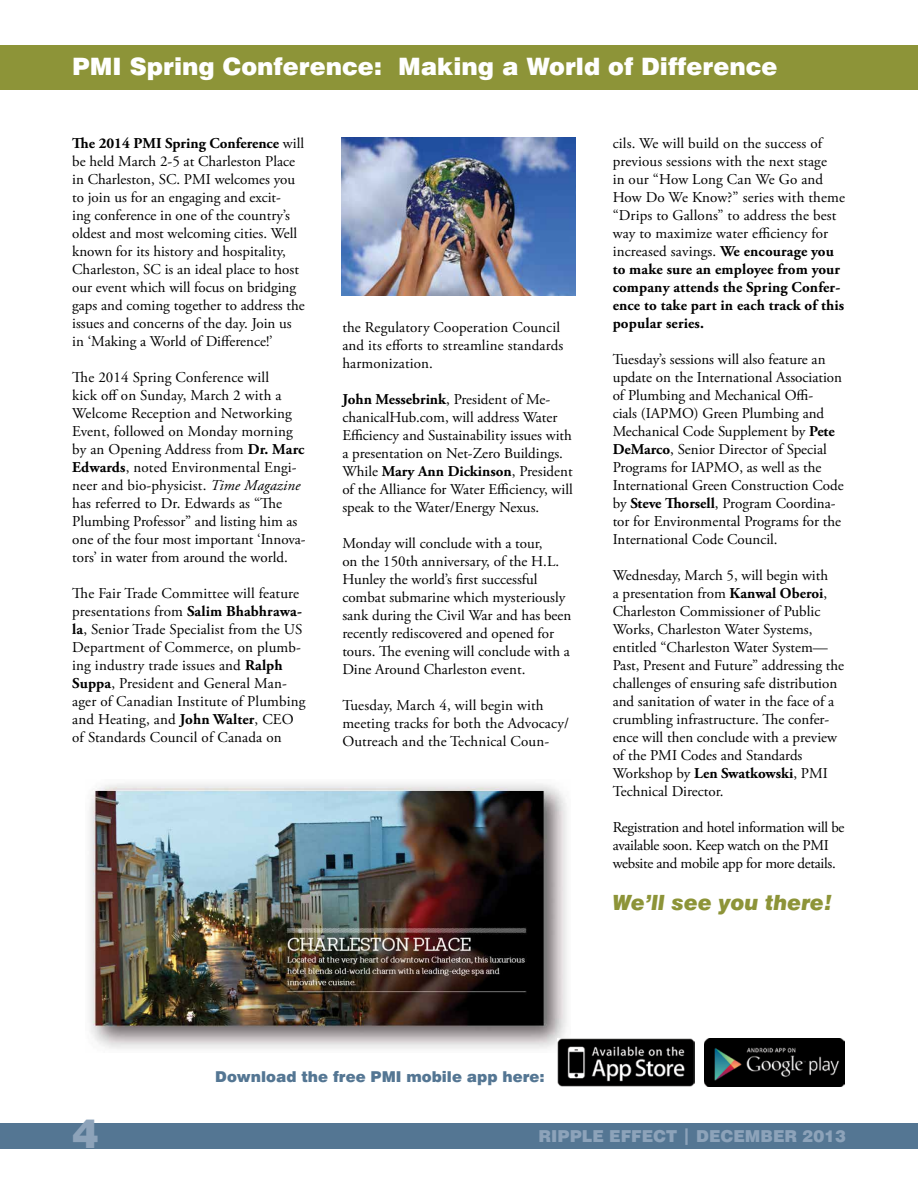
<style>
.page{position:relative;width:918px;height:1188px;background:#fff}
.page>*{position:absolute;margin:0;border:0;box-sizing:border-box;transform-origin:0 0}
.t1{font:900 40.5px "Swiss 721 BT";color:#8da3ba}
.t2{font:900 24px "Swiss 721 BT";color:#fff}
.t3{font:italic 900 21px "Swiss 721 BT";color:#8d9438}
.t4{font:900 16.5px "Swiss 721 BT";color:#8da3ba}
.t5{font:15px/18px "Adobe Garamond Pro";color:#000}
.t6{font:15px/18px "Adobe Garamond Pro";letter-spacing:-.02em;color:#000}
.t7{font:900 15px "Swiss 721 BT";color:#547693}
.s1{font-weight:700}
.s2{font-style:italic}
</style>
<div class="page">
<div style="left:0;top:45px;width:918px;height:45px;background:#8d9438"></div>
<div style="left:0;top:1123px;width:918px;height:25px;background:#547693"></div>
<img style="left:342px;top:137px;width:233px;height:159px">
<img style="left:89px;top:783px;width:482px;height:266px">
<img style="left:557px;top:1039px;width:138px;height:47px">
<img style="left:705px;top:1039px;width:140px;height:47px">
<h2 class="t2" style="left:72px;top:52px;width:707px">PMI Spring Conference: Making a World of Difference</h2>
<p class="t5" style="left:72px;top:135px;width:234px"><span class="s1">The 2014 PMI Spring Conference</span> will be held March 2-5 at Charleston Place in Charleston, SC. PMI welcomes you to join us for an engaging and excit-<br>ing conference in one of the country’s oldest and most welcoming cities. Well known for its history and hospitality, Charleston, SC is an ideal place to host our event which will focus on bridging gaps and coming together to address the issues and concerns of the day. Join us in ‘Making a World of Difference!’</p>
<p class="t5" style="left:72px;top:369px;width:235px">The 2014 Spring Conference will<br>kick off on Sunday, March 2 with a Welcome Reception and Networking Event, followed on Monday morning by an Opening Address from <span class="s1">Dr. Marc Edwards</span>, noted Environmental Engi&shy;neer and bio-physicist. <span class="s2">Time Magazine </span>has referred to Dr. Edwards as “The Plumbing Professor” and listing him as one of the four most important ‘Innova&shy;tors’ in water from around the world.</p>
<p class="t5" style="left:72px;top:585px;width:235px">The Fair Trade Committee will feature presentations from <span class="s1">Salim Bhabhrawa&shy;la</span>, Senior Trade Specialist from the US Department of Commerce, on plumb&shy;ing industry trade issues and <span class="s1">Ralph Suppa</span>, President and General Man&shy;ager of Canadian Institute of Plumbing and Heating, and <span class="s1">John Walter</span>, CEO of Standards Council of Canada on</p>
<p class="t5" style="left:342px;top:318px;width:223px">the Regulatory Cooperation Council and its efforts to streamline standards harmonization.</p>
<p class="t5" style="left:342px;top:390px;width:232px"><span class="s1">John Messebrink</span>, President of Me&shy;chanicalHub.com, will address Water Efficiency and Sustainability issues with a presentation on Net-Zero Buildings.<br>While <span class="s1">Mary Ann Dickinson</span>, President of the Alliance for Water Efficiency, will speak to the Water/Energy Nexus.</p>
<p class="t5" style="left:342px;top:534px;width:230px">Monday will conclude with a tour,<br>on the 150th anniversary, of the H.L.<br>Hunley the world’s first successful combat submarine which mysteriously sank during the Civil War and has been recently rediscovered and opened for tours. The evening will conclude with a Dine Around Charleston event.</p>
<p class="t5" style="left:342px;top:696px;width:228px">Tuesday, March 4, will begin with meeting tracks for both the Advocacy/<br>Outreach and the Technical Coun-</p>
<p class="t5" style="left:613px;top:135px;width:234px">cils. We will build on the success of previous sessions with the next stage<br>in our “How Long Can We Go and How Do We Know?” series with theme “Drips to Gallons” to address the best way to maximize water efficiency for increased savings. <span class="s1">We encourage you to make sure an employee from your company attends the Spring Confer&shy;ence to take part in each track of this popular series.</span></p>
<p class="t5" style="left:613px;top:351px;width:233px">Tuesday’s sessions will also feature an update on the International Association of Plumbing and Mechanical Offi-<br>cials (IAPMO) Green Plumbing and Mechanical Code Supplement by <span class="s1">Pete DeMarco</span>, Senior Director of Special Programs for IAPMO, as well as the International Green Construction Code by <span class="s1">Steve Thorsell</span>, Program Coordina&shy;tor for Environmental Programs for the International Code Council.</p>
<p class="t5" style="left:613px;top:567px;width:233px">Wednesday, March 5, will begin with<br>a presentation from <span class="s1">Kanwal Oberoi</span>, Charleston Commissioner of Public Works, Charleston Water Systems, entitled “Charleston Water System— Past, Present and Future” addressing the challenges of ensuring safe distribution and sanitation of water in the face of a crumbling infrastructure. The confer&shy;ence will then conclude with a preview of the PMI Codes and Standards Workshop by <span class="s1">Len Swatkowski</span>, PMI Technical Director.</p>
<p class="t6" style="left:613px;top:819px;width:233px">Registration and hotel information will be available soon. Keep watch on the PMI website and mobile app for more details.</p>
<h3 class="t3" style="left:613px;top:890px;width:221px">We’ll see you there!</h3>
<p class="t7" style="left:215px;top:1068px;width:331px">Download the free PMI mobile app here:</p>
<h1 class="t1" style="left:72px;top:1109px;width:28px">4</h1>
<p class="t4" style="left:539px;top:1126px;width:309px">RIPPLE EFFECT | DECEMBER 2013</p>
</div>
